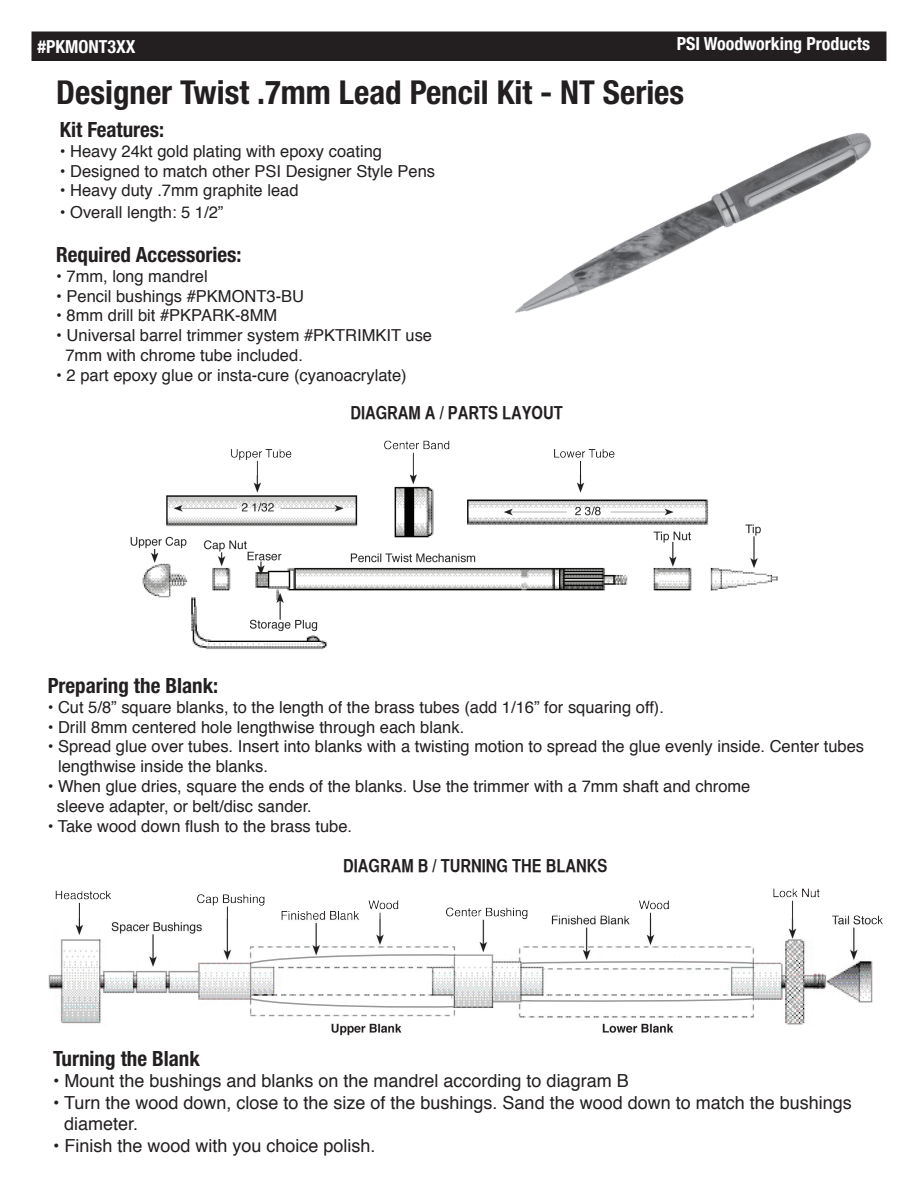
<style>
.page{position:relative;width:918px;height:1188px;background:#fff}
.page>*{position:absolute;margin:0;border:0;box-sizing:border-box;transform-origin:0 0}
.t1{font:700 condensed 33px "Helvetica Neue";color:#231f20}
.t2{font:700 condensed 21px "Helvetica Neue";color:#231f20}
.t3{font:18px/21.6px "Helvetica";color:#231f20}
.t4{font:18px "Helvetica CY Bold";color:#231f20}
.t5{font:700 condensed 18px "Helvetica Neue";color:#fff}
.t6{font:700 condensed 18px "Helvetica Neue";color:#fff}
.t7{font:16.5px/19.8px "Helvetica";color:#231f20}
</style>
<div class="page">
<div style="left:32px;top:32px;width:854px;height:28px;background:#231f20"></div>
<div style="left:32px;top:32px;width:854px;height:29px;border:2px solid #231f20"></div>
<img style="left:515px;top:133px;width:357px;height:180px">
<img style="left:130px;top:440px;width:648px;height:210px">
<img style="left:48px;top:888px;width:835px;height:148px">
<svg style="left:249px;top:954px;width:207px;height:11px"></svg>
<svg style="left:249px;top:997px;width:207px;height:11px"></svg>
<svg style="left:520px;top:961px;width:234px;height:4px"></svg>
<svg style="left:520px;top:997px;width:234px;height:5px"></svg>
<p class="t6" style="left:38px;top:36px;width:99px">#PKMONT3XX</p>
<p class="t5" style="left:677px;top:33px;width:195px">PSI Woodworking Products</p>
<h1 class="t1" style="left:56px;top:72px;width:629px">Designer Twist .7mm Lead Pencil Kit - NT Series</h1>
<p class="t2" style="left:60px;top:117px;width:106px">Kit Features:</p>
<p class="t7" style="left:60px;top:142px;width:324px">• Heavy 24kt gold plating with epoxy coating</p>
<p class="t7" style="left:60px;top:161px;width:377px">• Designed to match other PSI Designer Style Pens</p>
<p class="t7" style="left:60px;top:181px;width:240px">• Heavy duty .7mm graphite lead</p>
<p class="t7" style="left:60px;top:203px;width:165px">• Overall length: 5 1/2”</p>
<p class="t2" style="left:56px;top:242px;width:187px">Required Accessories:</p>
<p class="t7" style="left:56px;top:267px;width:153px">• 7mm, long mandrel</p>
<p class="t7" style="left:56px;top:286px;width:249px">• Pencil bushings #PKMONT3-BU</p>
<p class="t7" style="left:56px;top:306px;width:222px">• 8mm drill bit #PKPARK-8MM</p>
<p class="t7" style="left:65px;top:326px;width:368px;text-indent:-9px">• Universal barrel trimmer system #PKTRIMKIT use<br>7mm with chrome tube included.</p>
<p class="t7" style="left:56px;top:366px;width:352px">• 2 part epoxy glue or insta-cure (cyanoacrylate)</p>
<p class="t4" style="left:350px;top:402px;width:214px">DIAGRAM A / PARTS LAYOUT</p>
<p class="t2" style="left:48px;top:673px;width:172px">Preparing the Blank:</p>
<p class="t7" style="left:48px;top:698px;width:618px">• Cut 5/8” square blanks, to the length of the brass tubes (add 1/16” for squaring off).</p>
<p class="t7" style="left:48px;top:718px;width:418px">• Drill 8mm centered hole lengthwise through each blank.</p>
<p class="t7" style="left:58px;top:737px;width:808px;text-indent:-10px">• Spread glue over tubes. Insert into blanks with a twisting motion to spread the glue evenly inside. Center tubes lengthwise inside the blanks.</p>
<p class="t7" style="left:57px;top:777px;width:695px;text-indent:-9px">• When glue dries, square the ends of the blanks. Use the trimmer with a 7mm shaft and chrome sleeve adapter, or belt/disc sander.</p>
<p class="t7" style="left:48px;top:817px;width:306px">• Take wood down flush to the brass tube.</p>
<p class="t4" style="left:343px;top:855px;width:266px">DIAGRAM B / TURNING THE BLANKS</p>
<p class="t2" style="left:53px;top:1046px;width:148px">Turning the Blank</p>
<p class="t3" style="left:53px;top:1071px;width:577px">• Mount the bushings and blanks on the mandrel according to diagram B</p>
<p class="t3" style="left:64px;top:1092px;width:789px;text-indent:-11px">• Turn the wood down, close to the size of the bushings. Sand the wood down to match the bushings diameter.</p>
<p class="t3" style="left:53px;top:1136px;width:324px">• Finish the wood with you choice polish.</p>
</div>
